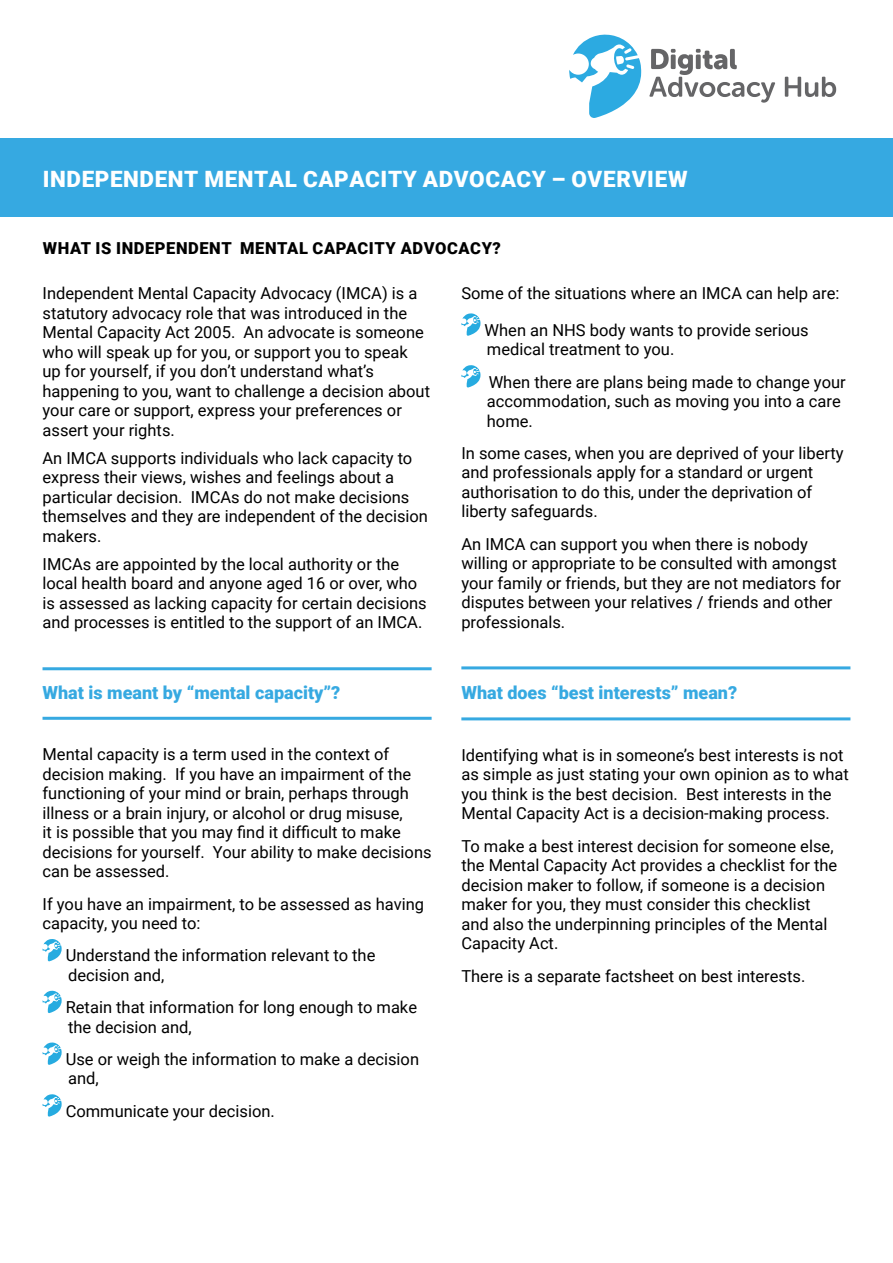
<style>
.page{position:relative;width:893px;height:1263px;background:#fff}
.page>*{position:absolute;margin:0;border:0;box-sizing:border-box;transform-origin:0 0}
.t1{font:900 22.5px "Roboto";letter-spacing:.025em;color:#fff}
.t2{font:900 18px "Roboto";color:#36a9e1}
.t3{font:16.5px/19.5px "Roboto";color:#000}
.t4{font:900 16.5px "Roboto";letter-spacing:.035em;color:#000}
</style>
<div class="page">
<hr style="left:43px;top:667px;width:389px;height:3px;background:#36a9e1">
<hr style="left:43px;top:717px;width:389px;height:3px;background:#36a9e1">
<svg style="left:43px;top:939px;width:19px;height:22px"></svg>
<svg style="left:43px;top:990px;width:19px;height:23px"></svg>
<svg style="left:43px;top:1042px;width:19px;height:23px"></svg>
<svg style="left:43px;top:1094px;width:19px;height:23px"></svg>
<hr style="left:461px;top:666px;width:389px;height:3px;background:#36a9e1">
<hr style="left:461px;top:717px;width:389px;height:3px;background:#36a9e1">
<svg style="left:461px;top:313px;width:19px;height:23px"></svg>
<svg style="left:461px;top:365px;width:19px;height:23px"></svg>
<svg style="left:569px;top:34px;width:72px;height:84px"></svg>
<svg style="left:649px;top:49px;width:126px;height:54px"></svg>
<svg style="left:785px;top:77px;width:51px;height:20px"></svg>
<div style="left:0;top:138px;width:893px;height:79px;background:#36a9e1"></div>
<h1 class="t1" style="left:43px;top:163px;width:646px">INDEPENDENT MENTAL CAPACITY ADVOCACY – OVERVIEW</h1>
<p class="t4" style="left:43px;top:237px;width:459px">WHAT IS INDEPENDENT MENTAL CAPACITY ADVOCACY?</p>
<p class="t3" style="left:43px;top:283px;width:389px">Independent Mental Capacity Advocacy (IMCA) is a statutory advocacy role that was introduced in the Mental Capacity Act 2005. An advocate is someone who will speak up for you, or support you to speak up for yourself, if you don’t understand what’s happening to you, want to challenge a decision about your care or support, express your preferences or assert your rights.</p>
<p class="t3" style="left:43px;top:448px;width:387px">An IMCA supports individuals who lack capacity to express their views, wishes and feelings about a particular decision. IMCAs do not make decisions themselves and they are independent of the decision makers.</p>
<p class="t3" style="left:43px;top:554px;width:386px">IMCAs are appointed by the local authority or the local health board and anyone aged 16 or over, who is assessed as lacking capacity for certain decisions and processes is entitled to the support of an IMCA.</p>
<p class="t3" style="left:461px;top:283px;width:380px">Some of the situations where an IMCA can help are:</p>
<p class="t3" style="left:485px;top:319px;width:326px">When an NHS body wants to provide serious medical treatment to you.</p>
<p class="t3" style="left:487px;top:371px;width:360px">When there are plans being made to change your accommodation, such as moving you into a care home.</p>
<p class="t3" style="left:461px;top:442px;width:384px">In some cases, when you are deprived of your liberty and professionals apply for a standard or urgent authorisation to do this, under the deprivation of liberty safeguards.</p>
<p class="t3" style="left:461px;top:533px;width:381px">An IMCA can support you when there is nobody willing or appropriate to be consulted with amongst your family or friends, but they are not mediators for disputes between your relatives / friends and other professionals.</p>
<p class="t2" style="left:43px;top:680px;width:299px">What is meant by “mental capacity”?</p>
<p class="t3" style="left:43px;top:744px;width:391px">Mental capacity is a term used in the context of decision making. If you have an impairment of the functioning of your mind or brain, perhaps through illness or a brain injury, or alcohol or drug misuse,<br>it is possible that you may find it difficult to make decisions for yourself. Your ability to make decisions can be assessed.</p>
<p class="t3" style="left:43px;top:893px;width:383px">If you have an impairment, to be assessed as having capacity, you need to:</p>
<p class="t3" style="left:66px;top:945px;width:311px">Understand the information relevant to the decision and,</p>
<p class="t3" style="left:66px;top:997px;width:353px">Retain that information for long enough to make the decision and,</p>
<p class="t3" style="left:66px;top:1048px;width:355px">Use or weigh the information to make a decision and,</p>
<p class="t3" style="left:66px;top:1100px;width:211px">Communicate your decision.</p>
<p class="t2" style="left:461px;top:680px;width:277px">What does “best interests” mean?</p>
<p class="t3" style="left:461px;top:745px;width:389px">Identifying what is in someone’s best interests is not as simple as just stating your own opinion as to what you think is the best decision. Best interests in the Mental Capacity Act is a decision-making process.</p>
<p class="t3" style="left:461px;top:835px;width:377px">To make a best interest decision for someone else, the Mental Capacity Act provides a checklist for the decision maker to follow, if someone is a decision maker for you, they must consider this checklist and also the underpinning principles of the Mental Capacity Act.</p>
<p class="t3" style="left:461px;top:965px;width:345px">There is a separate factsheet on best interests.</p>
</div>
